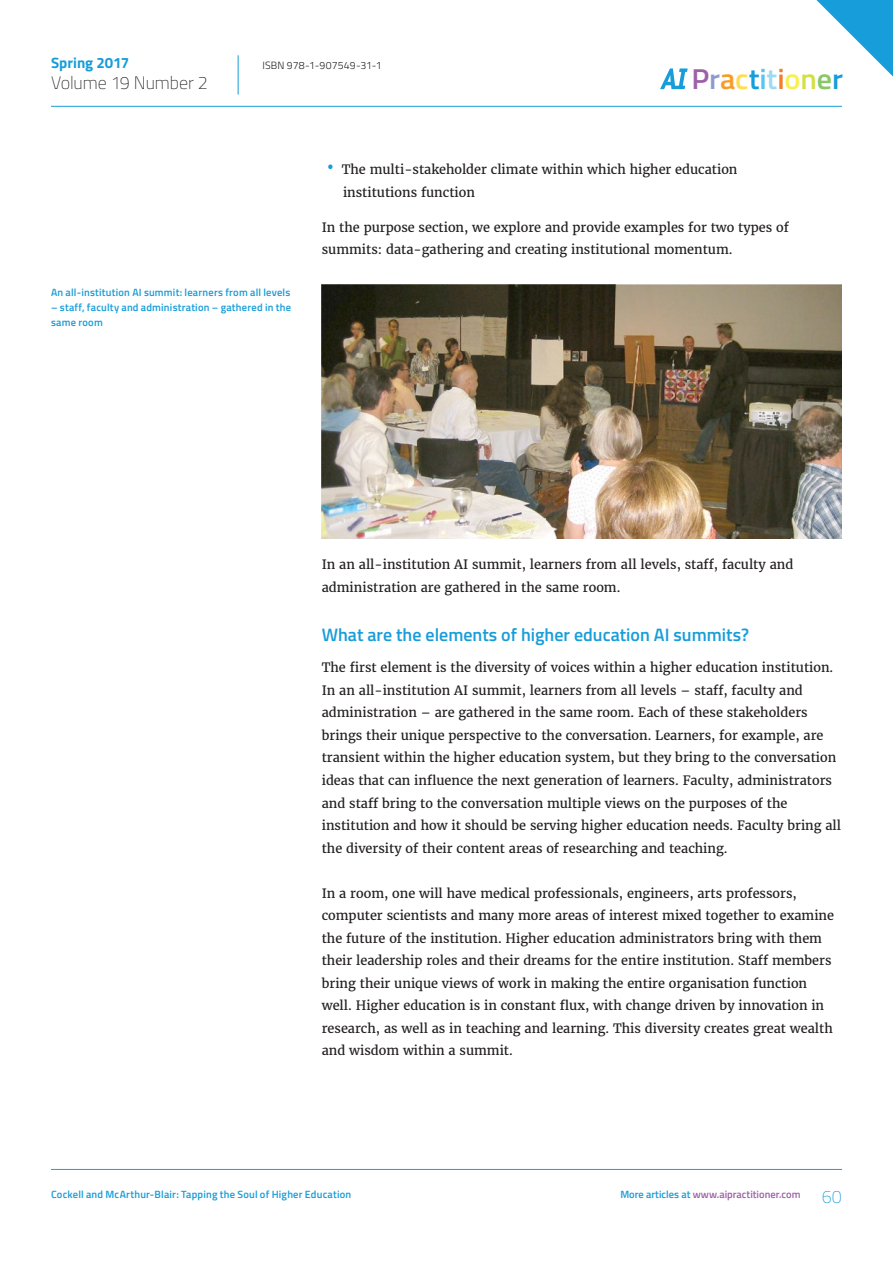
<style>
.page{position:relative;width:893px;height:1263px;background:#fff}
.page>*{position:absolute;margin:0;border:0;box-sizing:border-box;transform-origin:0 0}
.t1{font:600 28.8px "Titillium Web";letter-spacing:-.005em;color:#179dd9;scale:1.05 1}
.t2{font:600 18px "Titillium Web";color:#179dd9}
.t3{font:100 18px "Titillium Web";letter-spacing:-.005em;color:#231f20}
.t4{font:700 15px "Titillium Web";color:#179dd9}
.t5{font:12.75px/22.5px "Merriweather";color:#231f20}
.t6{font:600 10.5px/15px "Titillium Web";letter-spacing:.02em;color:#179dd9}
.t7{font:600 10.5px "Titillium Web";color:#9e61a8}
.t8{font:300 10.5px "Titillium Web";letter-spacing:.015em;color:#231f20}
.s1{color:#9e61a8}
.s2{color:#8d9acd}
.s3{color:#f89c28}
.s4{color:#ffdc51}
.s5{color:#5bc3ef}
.s6{color:#9edbf0}
.s7{color:#f47d2c}
.s8{color:#f8f050}
.s9{color:#d4df45}
.s10{color:#87c765}
.s11{font-size:21px;color:#179dd9}
.s12{color:#179dd9}
.s13{font-weight:100;font-size:18px;color:#179dd9}
</style>
<div class="page">
<hr style="left:51px;top:106px;width:791px;height:1px;background:#179dd9">
<hr style="left:51px;top:1169px;width:791px;height:1px;background:#179dd9">
<svg style="left:816px;top:0;width:77px;height:77px"></svg>
<svg style="left:660px;top:68px;width:28px;height:21px"></svg>
<hr style="left:238px;top:55px;width:1px;height:40px;background:#179dd9">
<img style="left:322px;top:284px;width:520px;height:254px">
<p class="t4" style="left:51px;top:51px;width:80px">Spring 2017</p>
<p class="t8" style="left:262px;top:58px;width:121px">ISBN 978-1-907549-31-1</p>
<h2 class="t3" style="left:51px;top:70px;width:158px">Volume 19 Number 2</h2>
<h1 class="t1" style="left:691px;top:57px;width:146px"><span class="s1">P</span><span class="s2">r</span><span class="s3">a</span><span class="s4">c</span>t<span class="s5">i</span><span class="s6">t</span><span class="s7">i</span><span class="s8">o</span><span class="s9">n</span><span class="s10">e</span>r</h1>
<p class="t6" style="left:51px;top:284px;width:241px">An all-institution AI summit: learners from all levels</p>
<p class="t6" style="left:51px;top:299px;width:241px">– staff, faculty and administration – gathered in the same room</p>
<p class="t5" style="left:343px;top:158px;width:396px;text-indent:-17px"><span class="s11">••</span> The multi-stakeholder climate within which higher education institutions function</p>
<p class="t5" style="left:322px;top:216px;width:469px">In the purpose section, we explore and provide examples for two types of summits: data-gathering and creating institutional momentum.</p>
<p class="t5" style="left:322px;top:554px;width:473px">In an all-institution AI summit, learners from all levels, staff, faculty and administration are gathered in the same room.</p>
<h2 class="t2" style="left:322px;top:622px;width:429px">What are the elements of higher education AI summits?</h2>
<p class="t5" style="left:322px;top:657px;width:521px">The first element is the diversity of voices within a higher education institution.<br>In an all-institution AI summit, learners from all levels – staff, faculty and administration – are gathered in the same room. Each of these stakeholders brings their unique perspective to the conversation. Learners, for example, are transient within the higher education system, but they bring to the conversation ideas that can influence the next generation of learners. Faculty, administrators and staff bring to the conversation multiple views on the purposes of the institution and how it should be serving higher education needs. Faculty bring all the diversity of their content areas of researching and teaching.</p>
<p class="t5" style="left:322px;top:882px;width:514px">In a room, one will have medical professionals, engineers, arts professors, computer scientists and many more areas of interest mixed together to examine the future of the institution. Higher education administrators bring with them their leadership roles and their dreams for the entire institution. Staff members bring their unique views of work in making the entire organisation function well. Higher education is in constant flux, with change driven by innovation in research, as well as in teaching and learning. This diversity creates great wealth and wisdom within a summit.</p>
<p class="t6" style="left:51px;top:1186px;width:302px">Cockell and McArthur-Blair: Tapping the Soul of Higher Education</p>
<p class="t7" style="left:620px;top:1187px;width:223px"><span class="s12">More articles at</span> www.aipractitioner.com <span class="s13">60</span></p>
</div>
